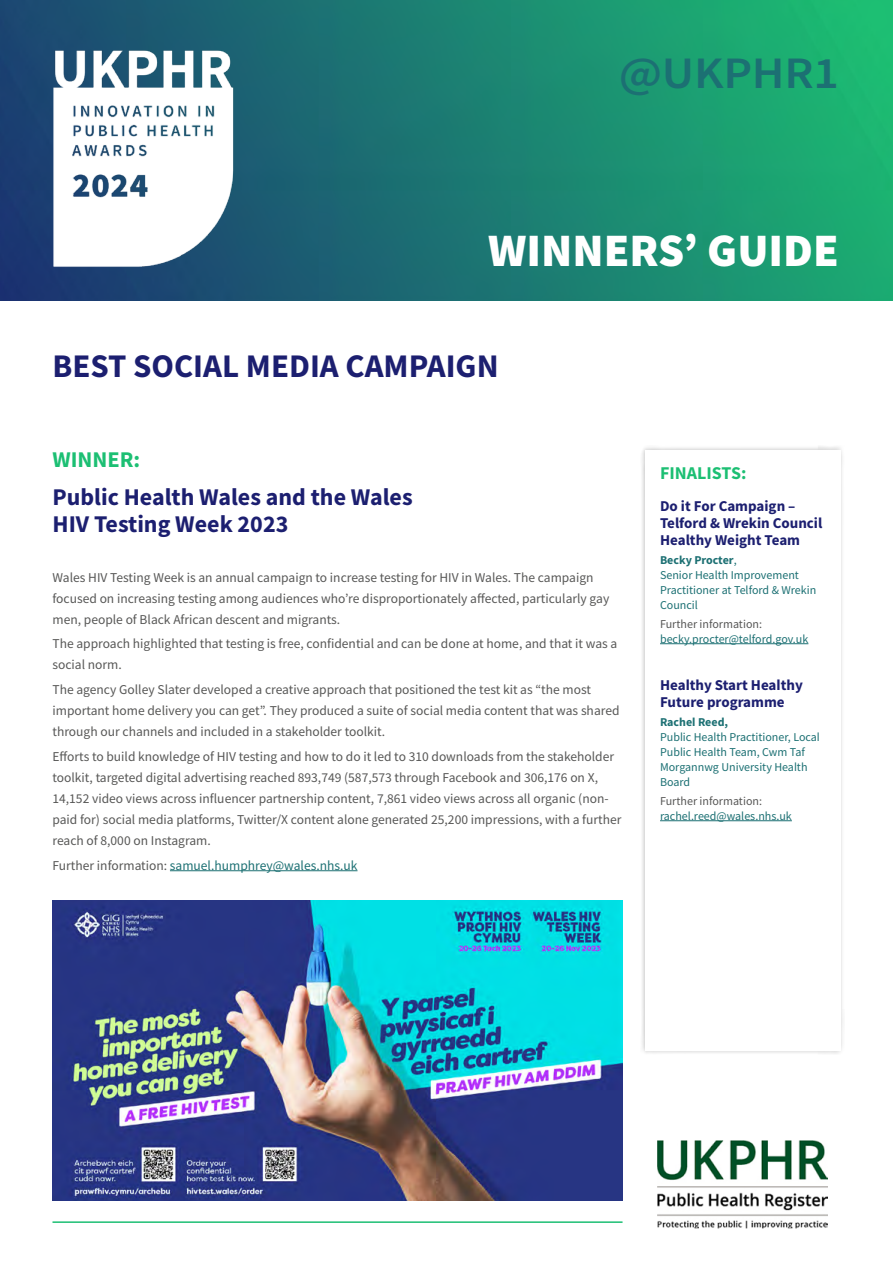
<style>
.page{position:relative;width:893px;height:1263px;background:#fff}
.page>*{position:absolute;margin:0;border:0;box-sizing:border-box;transform-origin:0 0}
.t1{font:900 46.5px "Source Sans Pro";color:#fff}
.t2{font:600 45px "Source Sans Pro";letter-spacing:-.005em;color:#1c7073;scale:1.1 1}
.t3{font:700 33px "Source Sans Pro";color:#1c1f70}
.t4{font:700 24px/27px "Source Sans Pro";color:#1c1f70}
.t5{font:700 22.5px "Source Sans Pro";color:#1cbf73}
.t6{font:700 18px "Source Sans Pro";color:#1cbf73}
.t7{font:700 15px/17.2px "Source Sans Pro";color:#1c1f70}
.t8{font:13.5px/21px "Source Sans Pro";color:#575756}
.t9{font:13.5px "Source Sans Pro";color:#1c7073}
.t10{font:12px/15px "Source Sans Pro";color:#1c7073}
.t11{font:12px "Source Sans Pro";color:#575756}
.t12{font:700 12px "Source Sans Pro";color:#1c7073}
.s1{color:#575756}
.s2{font-weight:700}
</style>
<div class="page">
<div style="left:640px;top:445px;width:205px;height:610px;background:#000;opacity:.25"></div>
<div style="left:645px;top:450px;width:195px;height:600px;background:#fff"></div>
<img style="left:657px;top:1140px;width:171px;height:88px">
<hr style="left:660px;top:643px;width:148px;height:1px;background:#1c7073">
<hr style="left:660px;top:820px;width:132px;height:1px;background:#1c7073">
<hr style="left:170px;top:870px;width:187px;height:1px;background:#1c7073">
<hr style="left:52px;top:1221px;width:570px;height:2px;background:#1cbf73">
<img style="left:0;top:0;width:893px;height:300px">
<img style="left:47px;top:47px;width:190px;height:223px">
<img style="left:53px;top:900px;width:569px;height:300px">
<h2 class="t2" style="left:619px;top:43px;width:202px">@UKPHR1</h2>
<h1 class="t1" style="left:488px;top:218px;width:352px">WINNERS’ GUIDE</h1>
<h3 class="t3" style="left:52px;top:344px;width:448px">BEST SOCIAL MEDIA CAMPAIGN</h3>
<h3 class="t5" style="left:52px;top:444px;width:89px">WINNER:</h3>
<h3 class="t4" style="left:52px;top:483px;width:362px">Public Health Wales and the Wales<br>HIV Testing Week 2023</h3>
<p class="t8" style="left:52px;top:567px;width:558px">Wales HIV Testing Week is an annual campaign to increase testing for HIV in Wales. The campaign focused on increasing testing among audiences who’re disproportionately affected, particularly gay men, people of Black African descent and migrants.</p>
<p class="t8" style="left:52px;top:633px;width:566px">The approach highlighted that testing is free, confidential and can be done at home, and that it was a social norm.</p>
<p class="t8" style="left:52px;top:679px;width:568px">The agency Golley Slater developed a creative approach that positioned the test kit as “the most important home delivery you can get”. They produced a suite of social media content that was shared through our channels and included in a stakeholder toolkit.</p>
<p class="t8" style="left:52px;top:746px;width:570px">Efforts to build knowledge of HIV testing and how to do it led to 310 downloads from the stakeholder toolkit, targeted digital advertising reached 893,749 (587,573 through Facebook and 306,176 on X, 14,152 video views across influencer partnership content, 7,861 video views across all organic (non&shy;paid for) social media platforms, Twitter/X content alone generated 25,200 impressions, with a further reach of 8,000 on Instagram.</p>
<p class="t9" style="left:52px;top:857px;width:306px"><span class="s1">Further information:</span> samuel.humphrey@wales.nhs.uk</p>
<h3 class="t6" style="left:660px;top:460px;width:88px">FINALISTS:</h3>
<p class="t7" style="left:660px;top:497px;width:164px">Do it For Campaign –<br>Telford &amp; Wrekin Council<br>Healthy Weight Team</p>
<p class="t10" style="left:660px;top:552px;width:158px"><span class="s2">Becky Procter</span>,<br>Senior Health Improvement<br>Practitioner at Telford &amp; Wrekin<br>Council</p>
<p class="t11" style="left:660px;top:616px;width:103px">Further information:</p>
<p class="t10" style="left:660px;top:631px;width:150px">becky.procter@telford.gov.uk</p>
<p class="t7" style="left:660px;top:676px;width:144px">Healthy Start Healthy<br>Future programme</p>
<p class="t12" style="left:660px;top:714px;width:70px">Rachel Reed,</p>
<p class="t10" style="left:660px;top:729px;width:161px">Public Health Practitioner, Local<br>Public Health Team, Cwm Taf<br>Morgannwg University Health<br>Board</p>
<p class="t11" style="left:660px;top:793px;width:103px">Further information:</p>
<p class="t10" style="left:660px;top:808px;width:133px">rachel.reed@wales.nhs.uk</p>
</div>
